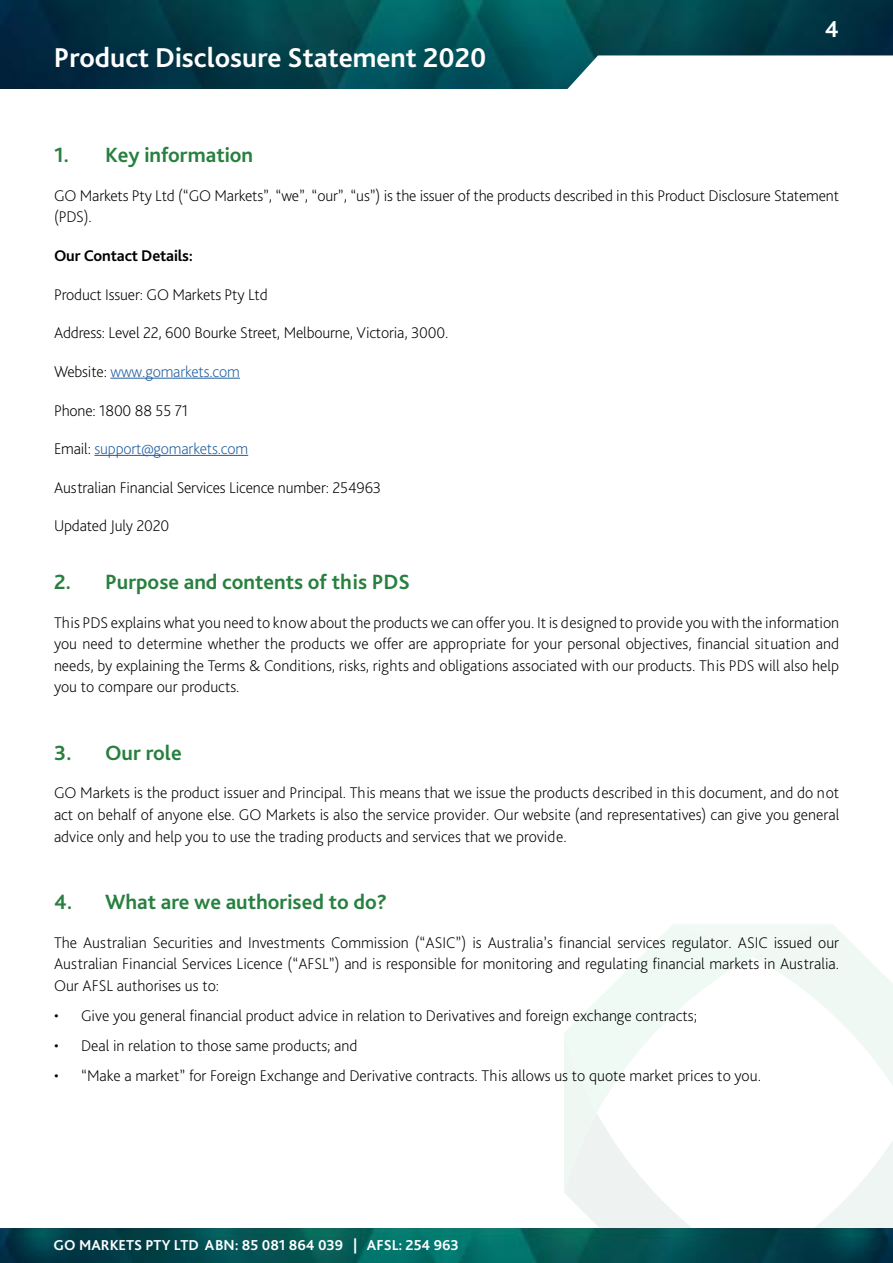
<style>
.page{position:relative;width:893px;height:1263px;background:#fff}
.page>*{position:absolute;margin:0;border:0;box-sizing:border-box;transform-origin:0 0}
.t1{font:700 28.5px "Bliss Pro";color:#fff}
.t2{font:700 24px "Bliss Pro";color:#fff}
.t3{font:700 21.6px "Bliss Pro";color:#28803f}
.t4{font:200 16.2px/21.6px "Bliss Pro";color:#000;text-align:justify}
.t5{font:200 16.2px "Bliss Pro";letter-spacing:-.01em;color:#215e9e}
.t6{font:700 16.2px "Bliss Pro";letter-spacing:-.01em;color:#000}
.t7{font:700 15px "Bliss Pro";color:#fff}
.s1{color:#000}
</style>
<div class="page">
<svg style="left:564px;top:924px;width:329px;height:304px"></svg>
<img style="left:1px;top:1228px;width:892px;height:35px">
<img style="left:0;top:0;width:893px;height:89px">
<svg style="left:566px;top:55px;width:327px;height:34px"></svg>
<hr style="left:110px;top:378px;width:130px;height:1px;background:#215e9e">
<hr style="left:94px;top:455px;width:154px;height:1px;background:#215e9e">
<h1 class="t1" style="left:54px;top:40px;width:434px">Product Disclosure Statement 2020</h1>
<h2 class="t2" style="left:825px;top:14px;width:16px">4</h2>
<h3 class="t3" style="left:54px;top:142px;width:201px">1. Key information</h3>
<p class="t4" style="left:54px;top:184px;width:787px">GO Markets Pty Ltd (“GO Markets”, “we”, “our”, “us”) is the issuer of the products described in this Product Disclosure Statement (PDS).</p>
<p class="t6" style="left:54px;top:246px;width:141px">Our Contact Details:</p>
<p class="t4" style="left:54px;top:283px;width:215px">Product Issuer: GO Markets Pty Ltd</p>
<p class="t4" style="left:54px;top:322px;width:396px">Address: Level 22, 600 Bourke Street, Melbourne, Victoria, 3000.</p>
<p class="t5" style="left:54px;top:361px;width:187px"><span class="s1">Website:</span> www.gomarkets.com</p>
<p class="t4" style="left:54px;top:399px;width:136px">Phone: 1800 88 55 71</p>
<p class="t5" style="left:54px;top:439px;width:196px"><span class="s1">Email:</span> support@gomarkets.com</p>
<p class="t4" style="left:54px;top:476px;width:329px">Australian Financial Services Licence number: 254963</p>
<p class="t4" style="left:54px;top:515px;width:117px">Updated July 2020</p>
<h3 class="t3" style="left:54px;top:568px;width:358px">2. Purpose and contents of this PDS</h3>
<p class="t4" style="left:54px;top:611px;width:787px">This PDS explains what you need to know about the products we can offer you. It is designed to provide you with the information you need to determine whether the products we offer are appropriate for your personal objectives, financial situation and needs, by explaining the Terms &amp; Conditions, risks, rights and obligations associated with our products. This PDS will also help you to compare our products.</p>
<h3 class="t3" style="left:54px;top:739px;width:129px">3. Our role</h3>
<p class="t4" style="left:54px;top:782px;width:787px">GO Markets is the product issuer and Principal. This means that we issue the products described in this document, and do not act on behalf of anyone else. GO Markets is also the service provider. Our website (and representatives) can give you general advice only and help you to use the trading products and services that we provide.</p>
<h3 class="t3" style="left:54px;top:888px;width:335px">4. What are we authorised to do?</h3>
<p class="t4" style="left:54px;top:931px;width:787px">The Australian Securities and Investments Commission (“ASIC”) is Australia’s financial services regulator. ASIC issued our Australian Financial Services Licence (“AFSL”) and is responsible for monitoring and regulating financial markets in Australia.<br>Our AFSL authorises us to:</p>
<p class="t4" style="left:54px;top:1004px;width:645px">• Give you general financial product advice in relation to Derivatives and foreign exchange contracts;</p>
<p class="t4" style="left:54px;top:1034px;width:305px">• Deal in relation to those same products; and</p>
<p class="t4" style="left:54px;top:1064px;width:709px">• “Make a market” for Foreign Exchange and Derivative contracts. This allows us to quote market prices to you.</p>
<p class="t7" style="left:54px;top:1236px;width:407px">GO MARKETS PTY LTD ABN: 85 081 864 039 | AFSL: 254 963</p>
</div>
